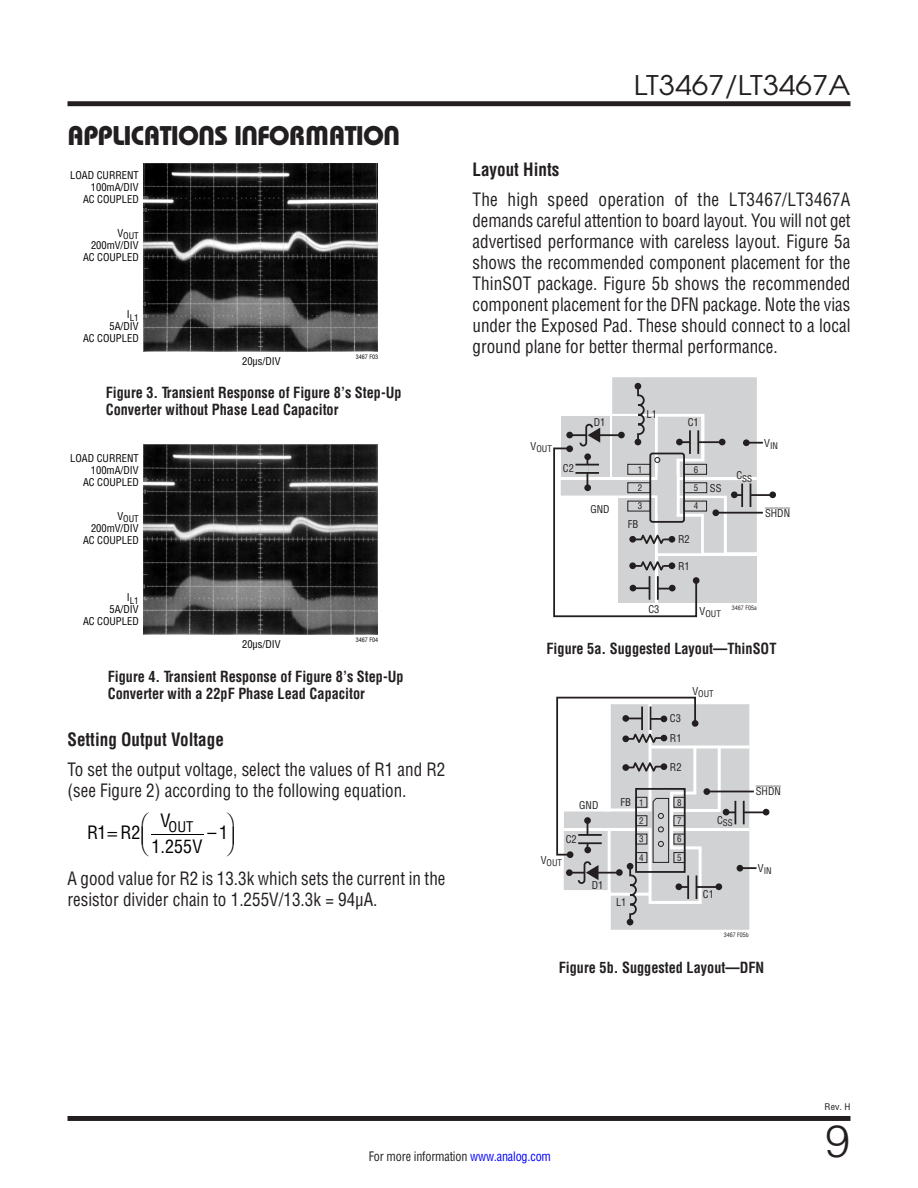
<style>
.page{position:relative;width:918px;height:1188px;background:#fff}
.page>*{position:absolute;margin:0;border:0;box-sizing:border-box;transform-origin:0 0}
.t1{font:300 45px "Linear Helvetica";color:#231f20}
.t2{font:27px "Linear Bauhaus";letter-spacing:-.02em;color:#231f20}
.t3{font:27px "Linear Avant Garde";color:#231f20;scale:1.1 1}
.t4{font:18px/21px "Linear Helv Cond";color:#231f20;text-align:justify;scale:.96 1}
.t5{font:18px/21px "Linear Helv Cond";color:#231f20;scale:.95 1}
.t6{font:700 18px "Linear Helv Cond";color:#231f20;scale:.95 1}
.t7{font:18px "Linear Helv Cond";color:#000}
.t8{font:18px/18.1px "Symbol";color:#000}
.t9{font:700 15px/16.5px "Linear Helv Cond";color:#231f20;scale:.95 1}
.t10{font:14.4px "Linear Helv Cond";color:#000}
.t11{font:12.75px "Linear Helv Cond";letter-spacing:-.015em;color:#231f20;scale:.95 1}
.t12{font:10.5px/12px "Linear Helv Cond";color:#000;text-align:right}
.t13{font:10.5px "Linear Helv Cond";color:#231f20}
.t14{font:10.5px "Linear Helv Cond Ovr";color:#231f20}
.t15{font:9px/18.3px "Linear Helv Cond";color:#231f20;text-align:justify}
.t16{font:9px "Linear Helv Cond";color:#000}
.t17{font:9px "Linear Helv Cond";color:#231f20;scale:1.1 1}
.t18{font:6px "Linear Helv Cond";color:#231f20}
.t19{font:6px "Linear Helv Cond";color:#000}
.s1{color:#00f}
</style>
<div class="page">
<div style="left:68px;top:1116px;width:782px;height:5px;background:#231f20"></div>
<div style="left:68px;top:101px;width:782px;height:5px;background:#231f20"></div>
<img style="left:144px;top:164px;width:234px;height:187px">
<img style="left:144px;top:445px;width:234px;height:189px">
<hr style="left:151px;top:834px;width:53px;height:1px;background:#000">
<div style="left:769px;top:491px;width:7px;height:7px;background:#231f20;border-radius:50%"></div>
<hr style="left:734px;top:494px;width:38px;height:2px;background:#231f20">
<svg style="left:553px;top:377px;width:210px;height:241px"></svg>
<svg style="left:763px;top:809px;width:6px;height:6px"></svg>
<hr style="left:728px;top:811px;width:37px;height:2px;background:#231f20">
<svg style="left:556px;top:696px;width:200px;height:234px"></svg>
<div style="left:703px;top:788px;width:7px;height:7px;background:#231f20;border-radius:50%"></div>
<hr style="left:708px;top:791px;width:46px;height:1px;background:#231f20">
<h2 class="t2" style="left:68px;top:119px;width:334px">APPLICATIONS INFORMATION</h2>
<p class="t12" style="left:70px;top:169px;width:70px">LOAD CURRENT<br>100mA/DIV<br>AC COUPLED</p>
<p class="t16" style="left:117px;top:230px;width:23px"><sup>V</sup>OUT</p>
<p class="t12" style="left:83px;top:239px;width:57px">200mV/DIV<br>AC COUPLED</p>
<p class="t16" style="left:127px;top:312px;width:13px"><sup>I</sup>L1</p>
<p class="t12" style="left:83px;top:321px;width:57px">5A/DIV<br>AC COUPLED</p>
<p class="t12" style="left:242px;top:355px;width:40px">20µs/DIV</p>
<p class="t19" style="left:356px;top:353px;width:24px">3467 F03</p>
<p class="t9" style="left:106px;top:384px;width:313px">Figure 3. Transient Response of Figure 8’s Step-Up<br>Converter without Phase Lead Capacitor</p>
<p class="t12" style="left:70px;top:452px;width:70px">LOAD CURRENT<br>100mA/DIV<br>AC COUPLED</p>
<p class="t16" style="left:117px;top:513px;width:23px"><sup>V</sup>OUT</p>
<p class="t12" style="left:83px;top:522px;width:57px">200mV/DIV<br>AC COUPLED</p>
<p class="t16" style="left:127px;top:595px;width:13px"><sup>I</sup>L1</p>
<p class="t12" style="left:83px;top:604px;width:57px">5A/DIV<br>AC COUPLED</p>
<p class="t12" style="left:242px;top:638px;width:40px">20µs/DIV</p>
<p class="t19" style="left:356px;top:636px;width:24px">3467 F04</p>
<p class="t9" style="left:108px;top:668px;width:313px">Figure 4. Transient Response of Figure 8’s Step-Up<br>Converter with a 22pF Phase Lead Capacitor</p>
<p class="t6" style="left:68px;top:728px;width:166px">Setting Output Voltage</p>
<p class="t5" style="left:68px;top:759px;width:399px">To set the output voltage, select the values of R1 and R2 (see Figure 2) according to the following equation.</p>
<p class="t7" style="left:87px;top:821px;width:55px">R1 R2</p>
<p class="t10" style="left:161px;top:818px;width:34px"><sup>V</sup>OUT</p>
<p class="t7" style="left:152px;top:835px;width:52px">1.255V</p>
<p class="t8" style="left:141px;top:813px;width:8px">⎛ ⎝⎜</p>
<p class="t8" style="left:226px;top:813px;width:8px">⎞ ⎠⎟</p>
<p class="t5" style="left:68px;top:868px;width:399px">A good value for R2 is 13.3k which sets the current in the resistor divider chain to 1.255V/13.3k = 94µA.</p>
<p class="t7" style="left:208px;top:821px;width:22px">–1</p>
<h2 class="t3" style="left:634px;top:68px;width:198px">LT3467/LT3467A</h2>
<p class="t6" style="left:472px;top:159px;width:93px">Layout Hints</p>
<p class="t4" style="left:472px;top:189px;width:395px">The high speed operation of the LT3467/LT3467A demands careful attention to board layout. You will not get advertised performance with careless layout. Figure 5a shows the recommended component placement for the ThinSOT package. Figure 5b shows the recommended component placement for the DFN package. Note the vias under the Exposed Pad. These should connect to a local ground plane for better thermal performance.</p>
<p class="t15" style="left:531px;top:439px;width:23px"><sup>V</sup>OUT</p>
<p class="t13" style="left:563px;top:462px;width:13px">C2</p>
<p class="t13" style="left:647px;top:408px;width:12px">L1</p>
<p class="t13" style="left:594px;top:416px;width:13px">D1</p>
<p class="t13" style="left:688px;top:416px;width:13px">C1</p>
<p class="t13" style="left:590px;top:503px;width:21px">GND</p>
<p class="t15" style="left:638px;top:460px;width:6px">1<br>2<br>3</p>
<p class="t15" style="left:694px;top:460px;width:6px">6<br>5<br>4</p>
<p class="t13" style="left:628px;top:518px;width:12px">FB</p>
<p class="t13" style="left:678px;top:532px;width:13px">R2</p>
<p class="t13" style="left:678px;top:559px;width:13px">R1</p>
<p class="t13" style="left:710px;top:482px;width:13px">SS</p>
<p class="t15" style="left:736px;top:469px;width:17px"><sup>C</sup>SS</p>
<p class="t15" style="left:764px;top:436px;width:15px"><sup>V</sup>IN</p>
<p class="t14" style="left:765px;top:506px;width:27px">SHDN</p>
<p class="t13" style="left:648px;top:603px;width:13px">C3</p>
<p class="t15" style="left:700px;top:605px;width:23px"><sup>V</sup>OUT</p>
<p class="t18" style="left:732px;top:604px;width:26px">3467 F05a</p>
<p class="t9" style="left:547px;top:640px;width:244px">Figure 5a. Suggested Layout—ThinSOT</p>
<p class="t13" style="left:579px;top:799px;width:21px">GND</p>
<p class="t13" style="left:566px;top:832px;width:13px">C2</p>
<p class="t15" style="left:541px;top:854px;width:23px"><sup>V</sup>OUT</p>
<p class="t13" style="left:592px;top:878px;width:13px">D1</p>
<p class="t13" style="left:670px;top:712px;width:13px">C3</p>
<p class="t13" style="left:670px;top:732px;width:13px">R1</p>
<p class="t13" style="left:670px;top:761px;width:13px">R2</p>
<p class="t13" style="left:621px;top:795px;width:12px">FB</p>
<p class="t15" style="left:639px;top:793px;width:6px">1<br>2<br>3<br>4</p>
<p class="t15" style="left:677px;top:793px;width:6px">8<br>7<br>6<br>5</p>
<p class="t13" style="left:616px;top:895px;width:12px">L1</p>
<p class="t15" style="left:692px;top:685px;width:23px"><sup>V</sup>OUT</p>
<p class="t15" style="left:717px;top:814px;width:17px"><sup>C</sup>SS</p>
<p class="t13" style="left:703px;top:888px;width:13px">C1</p>
<p class="t14" style="left:756px;top:785px;width:27px">SHDN</p>
<p class="t15" style="left:758px;top:862px;width:15px"><sup>V</sup>IN</p>
<p class="t18" style="left:724px;top:931px;width:27px">3467 F05b</p>
<p class="t9" style="left:559px;top:960px;width:218px">Figure 5b. Suggested Layout—DFN</p>
<p class="t17" style="left:825px;top:1102px;width:25px">Rev. H</p>
<p class="t11" style="left:369px;top:1148px;width:193px">For more information <span class="s1">www.analog.com</span></p>
<h1 class="t1" style="left:825px;top:1113px;width:27px">9</h1>
</div>
